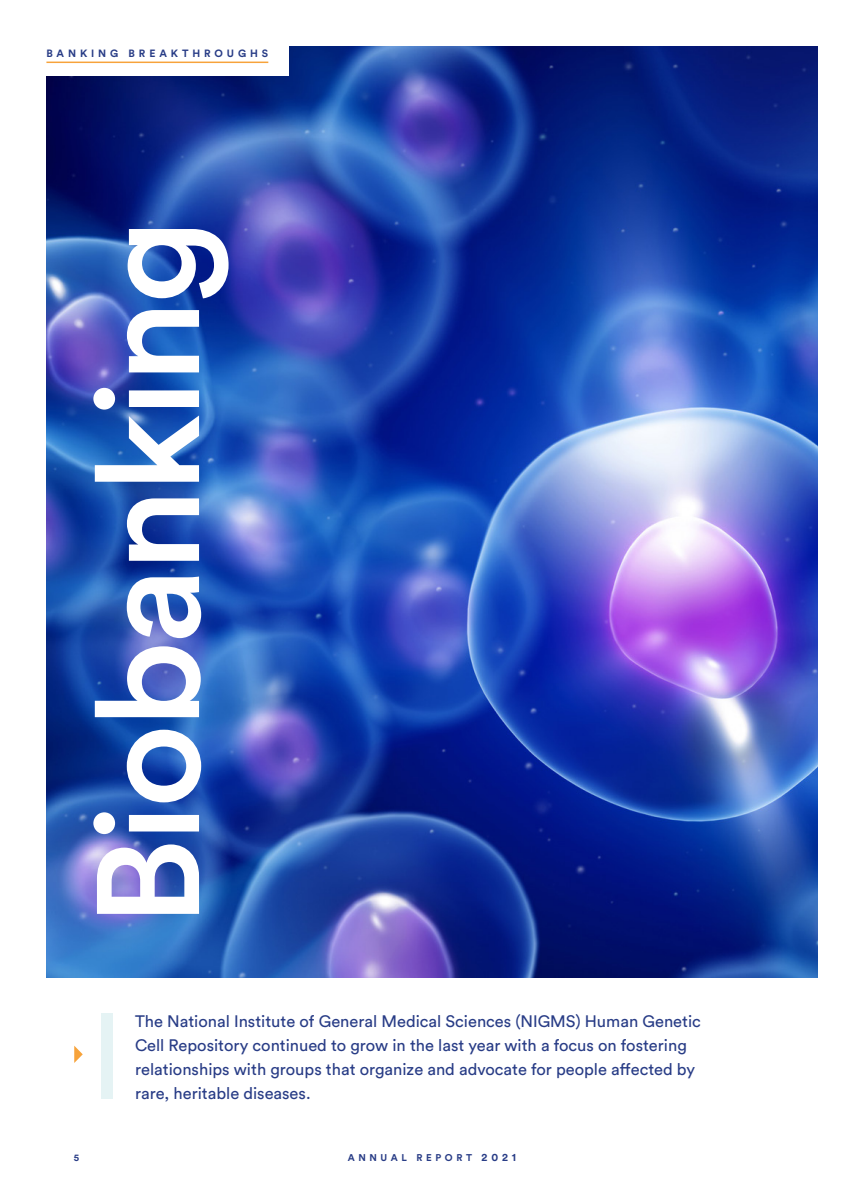
<style>
.page{position:relative;width:864px;height:1188px;background:#fff}
.page>*{position:absolute;margin:0;border:0;box-sizing:border-box;transform-origin:0 0}
.t1{font:500 144px "Circular Std";letter-spacing:-.025em;color:#fff}
.body_copy{font:16.5px/24px "Circular Std";color:#283c86}
.t2{font:700 10.5px "Circular Std";letter-spacing:.37em;color:#283c86}
.t3{font:700 9.75px "Circular Std";letter-spacing:.37em;color:#283c86}
.s1{font-size:10.8px}
</style>
<div class="page">
<div style="left:101px;top:1014px;width:12px;height:85px;background:#e5f3f4"></div>
<img style="left:46px;top:46px;width:772px;height:931px">
<svg style="left:74px;top:1046px;width:9px;height:17px"></svg>
<div style="left:41px;top:33px;width:248px;height:43px;background:#fff"></div>
<hr style="left:46px;top:62px;width:222px;height:1px;background:#f7a33b">
<p class="t2" style="left:46px;top:47px;width:223px">BANKING BREAKTHROUGHS</p>
<p class="t1" style="left:58px;top:926px;width:708px;rotate:-90deg">Biobanking</p>
<p class="body_copy" style="left:135px;top:1009px;width:567px">The National Institute of General Medical Sciences (NIGMS) Human Genetic Cell Repository continued to grow in the last year with a focus on fostering relationships with groups that organize and advocate for people affected by rare, heritable diseases.</p>
<p class="t3" style="left:74px;top:1152px;width:7px">5</p>
<p class="t3" style="left:348px;top:1152px;width:170px">ANNUAL REPORT <span class="s1">2021</span></p>
</div>
